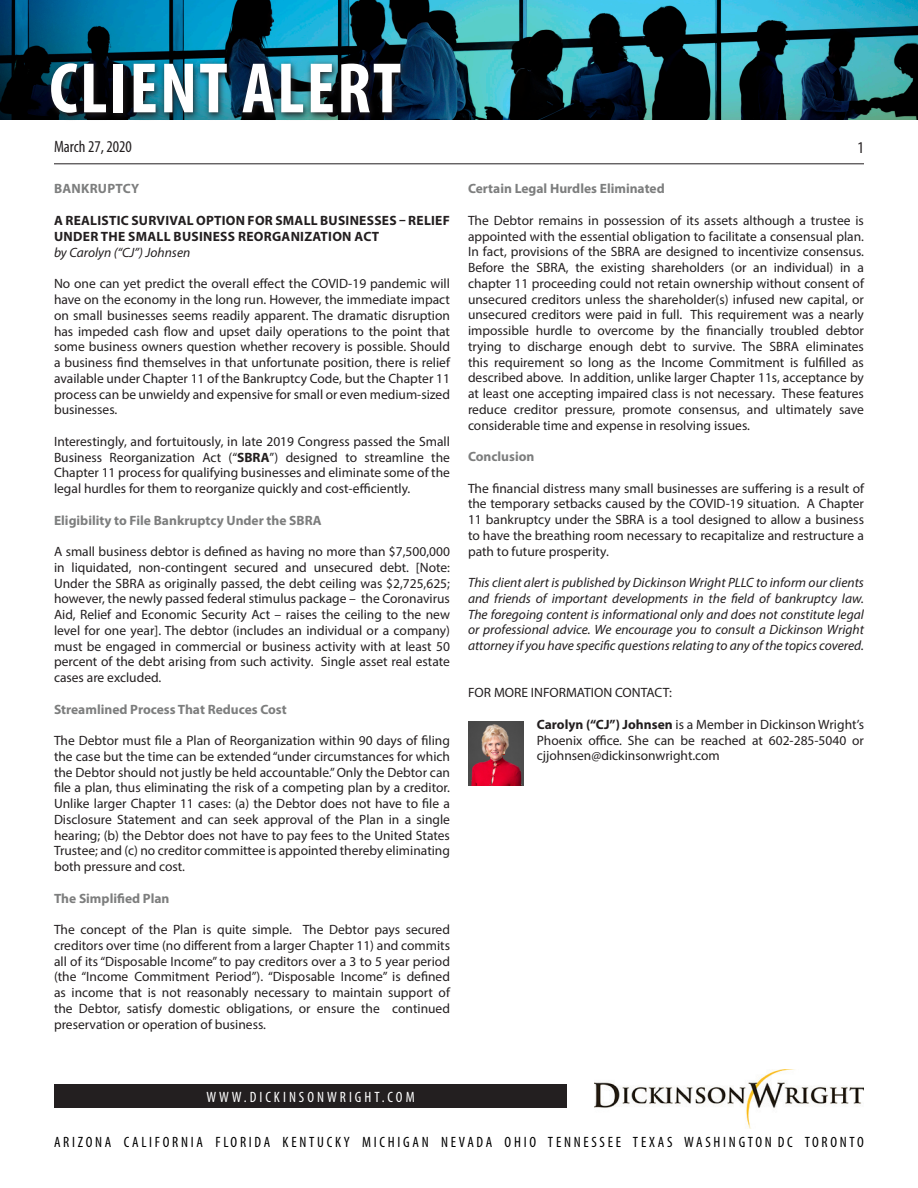
<style>
.page{position:relative;width:918px;height:1188px;background:#fff}
.page>*{position:absolute;margin:0;border:0;box-sizing:border-box;transform-origin:0 0}
.t1{font:700 condensed 72px "Myriad Pro";letter-spacing:.03em;color:#fff}
.t2{font:condensed 16.5px "Myriad Pro";color:#231f20}
.t3{font:condensed 15px "Myriad Pro";letter-spacing:.18em;color:#000}
.t4{font:condensed 15px "Myriad Pro";letter-spacing:.2em;color:#fff}
.t5{font:13.5px/15.8px "Myriad Pro";color:#231f20;text-align:justify}
.t6{font:italic 13.5px/15.8px "Myriad Pro";color:#231f20;text-align:justify}
.t7{font:700 13.5px "Myriad Pro";color:#7d7e7e}
.t8{font:700 13.5px/15.8px "Myriad Pro";letter-spacing:.02em;color:#231f20}
.t9{font:700 13.5px "Myriad Pro";letter-spacing:.02em;color:#7d7e7e}
.s1{font-weight:700}
</style>
<div class="page">
<img style="left:0;top:0;width:918px;height:120px">
<div style="left:54px;top:1084px;width:513px;height:24px;background:#231f20"></div>
<img style="left:594px;top:1069px;width:270px;height:59px">
<svg style="left:47px;top:59px;width:362px;height:61px;background:#153642"></svg>
<hr style="left:54px;top:163px;width:810px;height:1px;background:#231f20">
<img style="left:469px;top:721px;width:54px;height:65px">
<h1 class="t1" style="left:49px;top:43px;width:353px">CLIENT ALERT</h1>
<p class="t2" style="left:54px;top:136px;width:79px">March 27, 2020</p>
<p class="t9" style="left:54px;top:180px;width:87px">BANKRUPTCY</p>
<p class="t8" style="left:54px;top:213px;width:397px">A REALISTIC SURVIVAL OPTION FOR SMALL BUSINESSES – RELIEF<br>UNDER THE SMALL BUSINESS REORGANIZATION ACT</p>
<p class="t6" style="left:54px;top:244px;width:138px">by Carolyn (“CJ”) Johnsen</p>
<p class="t5" style="left:54px;top:276px;width:398px">No one can yet predict the overall effect the COVID-19 pandemic will have on the economy in the long run. However, the immediate impact on small businesses seems readily apparent. The dramatic disruption has impeded cash flow and upset daily operations to the point that some business owners question whether recovery is possible. Should a business find themselves in that unfortunate position, there is relief available under Chapter 11 of the Bankruptcy Code, but the Chapter 11 process can be unwieldy and expensive for small or even medium-sized businesses.</p>
<p class="t5" style="left:54px;top:433px;width:398px">Interestingly, and fortuitously, in late 2019 Congress passed the Small Business Reorganization Act (“<span class="s1">SBRA</span>”) designed to streamline the Chapter 11 process for qualifying businesses and eliminate some of the legal hurdles for them to reorganize quickly and cost-efficiently.</p>
<p class="t7" style="left:54px;top:511px;width:269px">Eligibility to File Bankruptcy Under the SBRA</p>
<p class="t5" style="left:54px;top:544px;width:398px">A small business debtor is defined as having no more than $7,500,000 in liquidated, non-contingent secured and unsecured debt. [Note:<br>Under the SBRA as originally passed, the debt ceiling was $2,725,625; however, the newly passed federal stimulus package – the Coronavirus Aid, Relief and Economic Security Act – raises the ceiling to the new level for one year]. The debtor (includes an individual or a company) must be engaged in commercial or business activity with at least 50 percent of the debt arising from such activity. Single asset real estate cases are excluded.</p>
<p class="t7" style="left:54px;top:700px;width:234px">Streamlined Process That Reduces Cost</p>
<p class="t5" style="left:54px;top:733px;width:398px">The Debtor must file a Plan of Reorganization within 90 days of filing the case but the time can be extended “under circumstances for which the Debtor should not justly be held accountable.” Only the Debtor can file a plan, thus eliminating the risk of a competing plan by a creditor.<br>Unlike larger Chapter 11 cases: (a) the Debtor does not have to file a Disclosure Statement and can seek approval of the Plan in a single hearing; (b) the Debtor does not have to pay fees to the United States Trustee; and (c) no creditor committee is appointed thereby eliminating both pressure and cost.</p>
<p class="t7" style="left:54px;top:889px;width:117px">The Simplified Plan</p>
<p class="t5" style="left:54px;top:922px;width:398px">The concept of the Plan is quite simple. The Debtor pays secured creditors over time (no different from a larger Chapter 11) and commits all of its “Disposable Income” to pay creditors over a 3 to 5 year period (the “Income Commitment Period”). “Disposable Income” is defined as income that is not reasonably necessary to maintain support of the Debtor, satisfy domestic obligations, or ensure the continued preservation or operation of business.</p>
<p class="t2" style="left:858px;top:138px;width:8px">1</p>
<p class="t7" style="left:468px;top:180px;width:198px">Certain Legal Hurdles Eliminated</p>
<p class="t5" style="left:468px;top:212px;width:398px">The Debtor remains in possession of its assets although a trustee is appointed with the essential obligation to facilitate a consensual plan.<br>In fact, provisions of the SBRA are designed to incentivize consensus.<br>Before the SBRA, the existing shareholders (or an individual) in a chapter 11 proceeding could not retain ownership without consent of unsecured creditors unless the shareholder(s) infused new capital, or unsecured creditors were paid in full. This requirement was a nearly impossible hurdle to overcome by the financially troubled debtor trying to discharge enough debt to survive. The SBRA eliminates this requirement so long as the Income Commitment is fulfilled as described above. In addition, unlike larger Chapter 11s, acceptance by at least one accepting impaired class is not necessary. These features reduce creditor pressure, promote consensus, and ultimately save considerable time and expense in resolving issues.</p>
<p class="t7" style="left:468px;top:448px;width:68px">Conclusion</p>
<p class="t5" style="left:468px;top:480px;width:398px">The financial distress many small businesses are suffering is a result of the temporary setbacks caused by the COVID-19 situation. A Chapter 11 bankruptcy under the SBRA is a tool designed to allow a business to have the breathing room necessary to recapitalize and restructure a path to future prosperity.</p>
<p class="t6" style="left:468px;top:575px;width:398px">This client alert is published by Dickinson Wright PLLC to inform our clients and friends of important developments in the field of bankruptcy law.<br>The foregoing content is informational only and does not constitute legal or professional advice. We encourage you to consult a Dickinson Wright attorney if you have specific questions relating to any of the topics covered.</p>
<p class="t5" style="left:468px;top:685px;width:205px">FOR MORE INFORMATION CONTACT:</p>
<p class="t5" style="left:537px;top:716px;width:329px"><span class="s1">Carolyn (“CJ”) Johnsen</span> is a Member in Dickinson Wright’s Phoenix office. She can be reached at 602-285-5040 or cjjohnsen@dickinsonwright.com</p>
<p class="t4" style="left:206px;top:1088px;width:210px">WWW.DICKINSONWRIGHT.COM</p>
<p class="t3" style="left:54px;top:1133px;width:811px">ARIZONA CALIFORNIA FLORIDA KENTUCKY MICHIGAN NEVADA OHIO TENNESSEE TEXAS WASHINGTON DC TORONTO</p>
</div>
